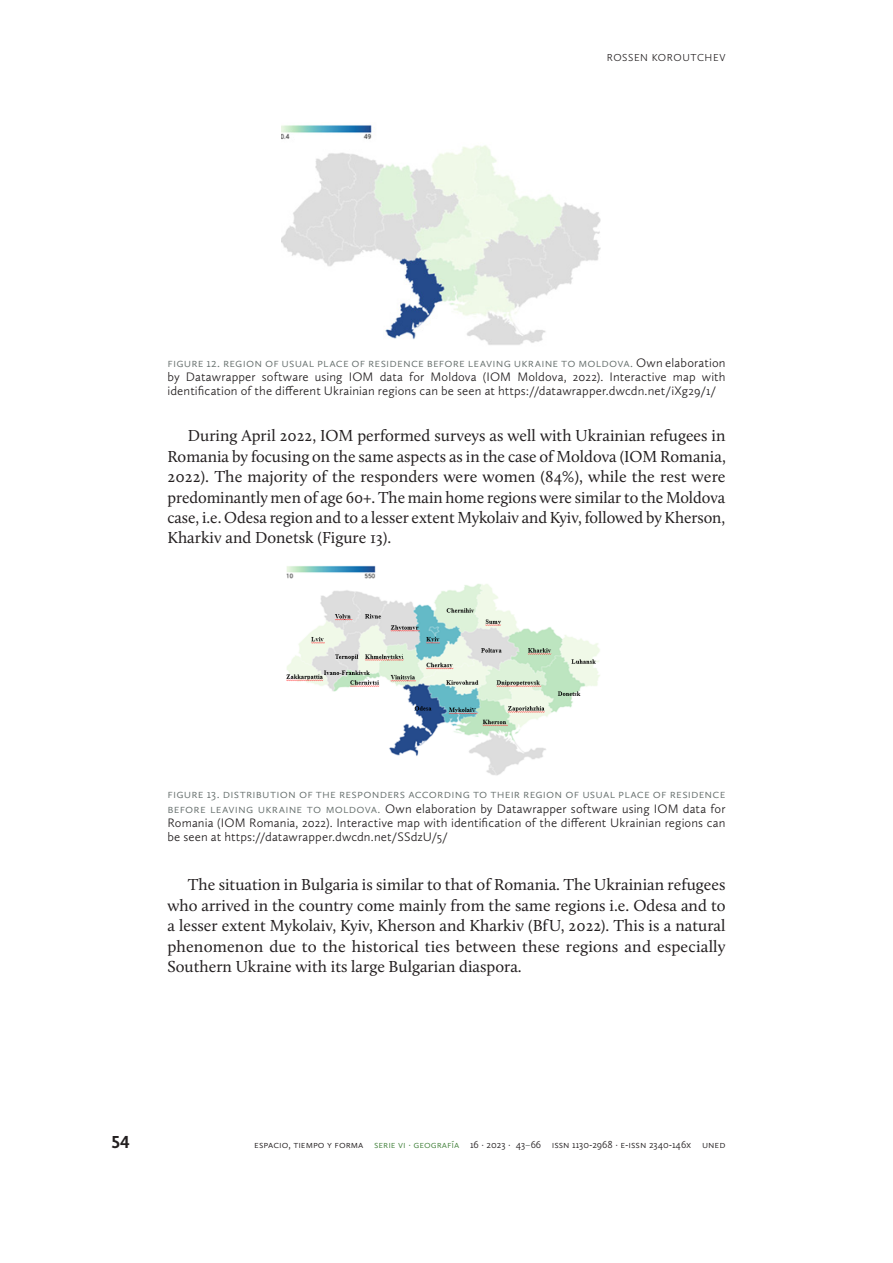
<style>
.page{position:relative;width:893px;height:1263px;background:#fff}
.page>*{position:absolute;margin:0;border:0;box-sizing:border-box;transform-origin:0 0}
.t1{font:700 18px "Calluna Sans";color:#231f20}
.Cuerpo{font:16.5px/20.4px "Calluna";color:#231f20;text-align:justify}
.Imagen_Pie{font:300 12.75px/14.2px "Calluna Sans";letter-spacing:.01em;color:#231f20;text-align:justify}
.Imagen_Pie-2{font:300 12.75px "Calluna Sans";letter-spacing:.015em;color:#67706e}
.t2{font:300 10.5px "Calluna Sans";color:#231f20}
.t3{font:300 10.5px "Calluna Sans";color:#44823d}
.s1{color:#67706e}
.s2{color:#44823d}
.s3{font-weight:400;color:#67706e}
</style>
<div class="page">
<img style="left:282px;top:125px;width:319px;height:220px">
<img style="left:286px;top:565px;width:314px;height:211px">
<p class="t2" style="left:607px;top:52px;width:60px">Rossen Korou</p>
<p class="t2" style="left:690px;top:52px;width:36px">tchev</p>
<p class="Imagen_Pie" style="left:167px;top:355px;width:560px;text-indent:463px"><span class="s1">.</span> Own elaboration by Datawrapper software using IOM data for M oldova (IOM M oldova, 2022). Interactive map with identification of the different Ukrainian regions can be seen at https://datawrapper.dwcdn.net/iXg29/1/</p>
<p class="Imagen_Pie-2" style="left:167px;top:355px;width:13px">Figure</p>
<p class="Imagen_Pie-2" style="left:206px;top:355px;width:31px">12. Region</p>
<p class="Imagen_Pie-2" style="left:265px;top:355px;width:24px">of usua</p>
<p class="Imagen_Pie-2" style="left:309px;top:355px;width:28px">l place</p>
<p class="Imagen_Pie-2" style="left:352px;top:355px;width:24px">of residence</p>
<p class="Imagen_Pie-2" style="left:427px;top:355px;width:14px">before</p>
<p class="Imagen_Pie-2" style="left:468px;top:355px;width:13px">leaving</p>
<p class="Imagen_Pie-2" style="left:514px;top:355px;width:21px">Ukraine</p>
<p class="Imagen_Pie-2" style="left:561px;top:355px;width:48px">to Moldova</p>
<p class="Cuerpo" style="left:167px;top:425px;width:560px;text-indent:20px">During April 2022, IOM performed surveys as well with Ukrainian refugees in Romania by focusing on the same aspects as in the case of Moldova (IOM Romania, 2022). The majority of the responders were women (84%), while the rest were predominantly men of age 60+. The main home regions were similar to the Moldova case, i.e. Odesa region and to a lesser extent Mykolaiv and Kyiv, followed by Kherson, Kharkiv and Donetsk (Figure 13).</p>
<p class="Imagen_Pie-2" style="left:167px;top:786px;width:13px">Figure</p>
<p class="Imagen_Pie-2" style="left:207px;top:786px;width:30px">13. Distri</p>
<p class="Imagen_Pie-2" style="left:256px;top:786px;width:14px">bution</p>
<p class="Imagen_Pie-2" style="left:299px;top:786px;width:48px">of the responders</p>
<p class="Imagen_Pie-2" style="left:408px;top:786px;width:8px">according</p>
<p class="Imagen_Pie-2" style="left:473px;top:786px;width:58px">to their region</p>
<p class="Imagen_Pie-2" style="left:565px;top:786px;width:25px">of usua</p>
<p class="Imagen_Pie-2" style="left:610px;top:786px;width:28px">l place</p>
<p class="Imagen_Pie-2" style="left:653px;top:786px;width:24px">of residence</p>
<p class="Imagen_Pie-2" style="left:167px;top:801px;width:14px">before</p>
<p class="Imagen_Pie-2" style="left:210px;top:801px;width:13px">leaving</p>
<p class="Imagen_Pie-2" style="left:258px;top:801px;width:21px">Ukraine</p>
<p class="Imagen_Pie-2" style="left:307px;top:801px;width:50px">to Moldova</p>
<p class="Imagen_Pie" style="left:167px;top:801px;width:560px;text-indent:210px"><span class="s1">.</span> Own elaboration by Datawrapper software using IOM data for Romania (IOM Romania, 2022). Interactive map with identification of the different Ukrainian regions can be seen at https://datawrapper.dwcdn.net/SSdzU/5/</p>
<p class="Cuerpo" style="left:167px;top:874px;width:560px;text-indent:20px">The situation in Bulgaria is similar to that of Romania. The Ukrainian refugees who arrived in the country come mainly from the same regions i.e. Odesa and to a lesser extent Mykolaiv, Kyiv, Kherson and Kharkiv (BfU, 2022). This is a natural phenomenon due to the historical ties between these regions and especially Southern Ukraine with its large Bulgarian diaspora.</p>
<p class="t1" style="left:112px;top:1131px;width:20px">54</p>
<p class="t2" style="left:254px;top:1138px;width:130px">ESPACIO, TIEMPO Y FORMA <span class="s2">Serie</span></p>
<p class="t3" style="left:398px;top:1138px;width:28px">VI · Geograf</p>
<p class="t2" style="left:452px;top:1138px;width:182px"><span class="s2">ía</span> 16 · 2023 · 43<span class="s3">–</span>66 ISSN 1130-2968 · e-issn</p>
<p class="t2" style="left:649px;top:1138px;width:78px">2340-146x UNED</p>
</div>
